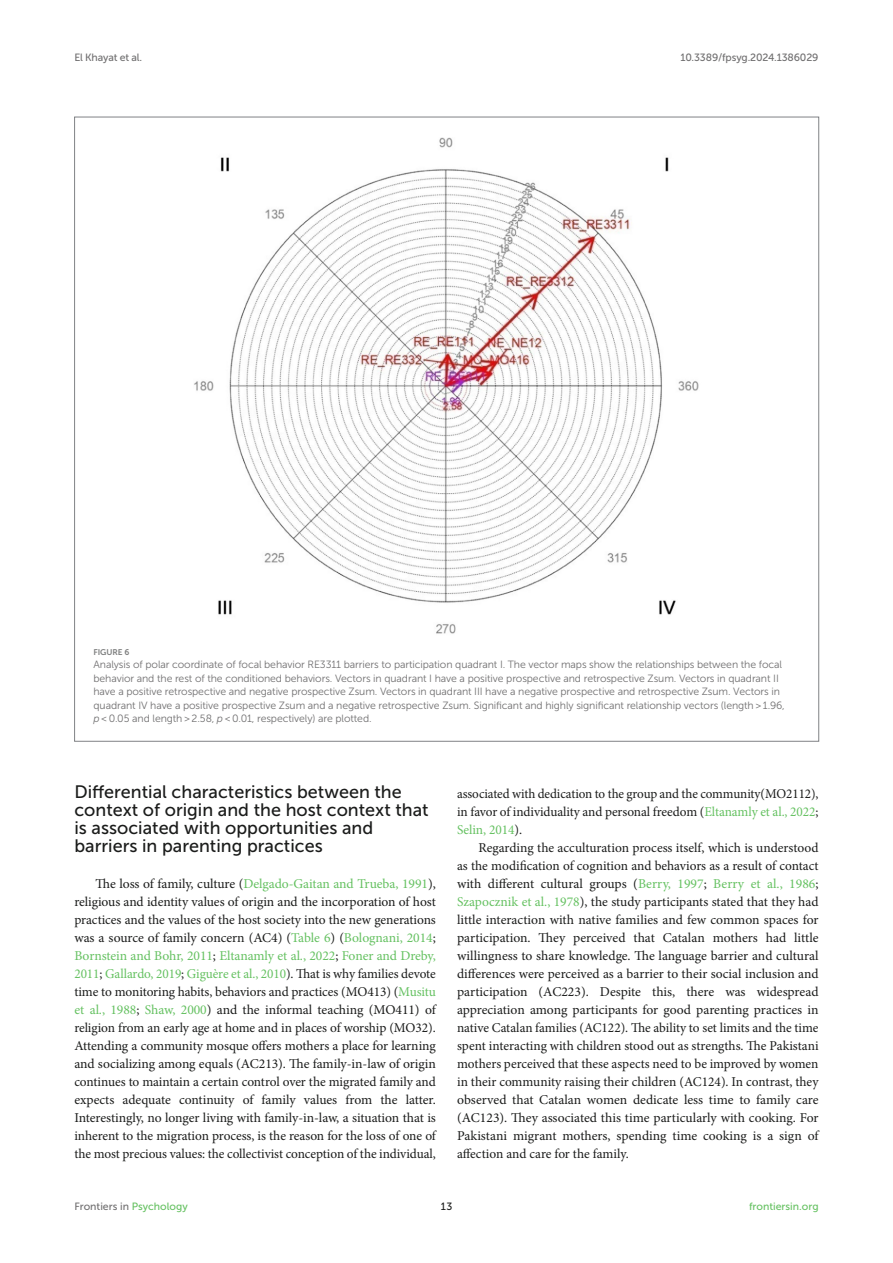
<style>
.page{position:relative;width:893px;height:1263px;background:#fff}
.page>*{position:absolute;margin:0;border:0;box-sizing:border-box;transform-origin:0 0}
.HEAD_2{font:18px/18px "Museo Sans 500";color:#1b1c1b}
.TEXT_FLUSH{font:13.5px/18px "Minion Pro";letter-spacing:-.005em;color:#1b1c1b;text-align:justify}
.TEXT{font:13.5px/18px "Minion Pro";color:#1b1c1b;text-align:justify}
.FIG_LEG{font:10.5px/13.5px "Museo Sans 300";letter-spacing:-.01em;color:#706f70}
.t1{font:10.5px "Museo Sans 500";letter-spacing:-.015em;color:#706f70}
.t2{font:10.5px "Museo Sans 500";color:#65c161}
.t3{font:10.5px "Museo Sans 500";color:#1b1c1b}
.FIG_HD{font:8.25px "Museo Sans 700";letter-spacing:-.01em;color:#7e7f7f}
.s1{font-style:italic}
.s2{color:#65c161}
</style>
<div class="page">
<img style="left:194px;top:137px;width:505px;height:497px">
<p class="t1" style="left:74px;top:51px;width:69px">El Khayat et al.</p>
<p class="t1" style="left:680px;top:51px;width:140px">10.3389/fpsyg.2024.1386029</p>
<p class="FIG_HD" style="left:94px;top:647px;width:37px">FIGURE 6</p>
<p class="FIG_LEG" style="left:94px;top:658px;width:693px">Analysis of polar coordinate of focal behavior RE3311 barriers to participation quadrant I. The vector maps show the relationships between the focal behavior and the rest of the conditioned behaviors. Vectors in quadrant I have a positive prospective and retrospective Zsum. Vectors in quadrant II have a positive retrospective and negative prospective Zsum. Vectors in quadrant III have a negative prospective and retrospective Zsum. Vectors in quadrant IV have a positive prospective Zsum and a negative retrospective Zsum. Significant and highly significant relationship vectors (length &gt; 1.96, <span class="s1">p</span> &lt; 0.05 and length &gt; 2.58, <span class="s1">p</span> &lt; 0.01, respectively) are plotted.</p>
<p class="HEAD_2" style="left:74px;top:783px;width:356px">Differential characteristics between the context of origin and the host context that is associated with opportunities and barriers in parenting practices</p>
<p class="TEXT_FLUSH" style="left:74px;top:875px;width:363px;text-indent:21px">The loss of family, culture (<span class="s2">Delgado-Gaitan and Trueba, 1991</span>), religious and identity values of origin and the incorporation of host practices and the values of the host society into the new generations was a source of family concern (AC4) (<span class="s2">Table 6</span>) (<span class="s2">Bolognani, 2014</span>; <span class="s2">Bornstein and Bohr, 2011</span>; <span class="s2">Eltanamly et al., 2022</span>; <span class="s2">Foner and Dreby, 2011</span>; <span class="s2">Gallardo, 2019</span>; <span class="s2">Giguère et al., 2010</span>). That is why families devote time to monitoring habits, behaviors and practices (MO413) (<span class="s2">Musitu et al., 1988</span>; <span class="s2">Shaw, 2000</span>) and the informal teaching (MO411) of religion from an early age at home and in places of worship (MO32).<br>Attending a community mosque offers mothers a place for learning and socializing among equals (AC213). The family-in-law of origin continues to maintain a certain control over the migrated family and expects adequate continuity of family values from the latter.<br>Interestingly, no longer living with family-in-law, a situation that is inherent to the migration process, is the reason for the loss of one of the most precious values: the collectivist conception of the individual,</p>
<p class="TEXT_FLUSH" style="left:457px;top:785px;width:363px">associated with dedication to the group and the community(MO2112), in favor of individuality and personal freedom (<span class="s2">Eltanamly et al., 2022</span>; <span class="s2">Selin, 2014</span>).</p>
<p class="TEXT" style="left:457px;top:839px;width:363px;text-indent:21px">Regarding the acculturation process itself, which is understood as the modification of cognition and behaviors as a result of contact with different cultural groups (<span class="s2">Berry, 1997</span>; <span class="s2">Berry et al., 1986</span>; <span class="s2">Szapocznik et al., 1978</span>), the study participants stated that they had little interaction with native families and few common spaces for participation. They perceived that Catalan mothers had little willingness to share knowledge. The language barrier and cultural differences were perceived as a barrier to their social inclusion and participation (AC223). Despite this, there was widespread appreciation among participants for good parenting practices in native Catalan families (AC122). The ability to set limits and the time spent interacting with children stood out as strengths. The Pakistani mothers perceived that these aspects need to be improved by women in their community raising their children (AC124). In contrast, they observed that Catalan women dedicate less time to family care (AC123). They associated this time particularly with cooking. For Pakistani migrant mothers, spending time cooking is a sign of affection and care for the family.</p>
<p class="t1" style="left:74px;top:1200px;width:115px">Frontiers in <span class="s2">Psychology</span></p>
<p class="t3" style="left:441px;top:1200px;width:13px">13</p>
<p class="t2" style="left:749px;top:1200px;width:71px">frontiersin.org</p>
</div>
